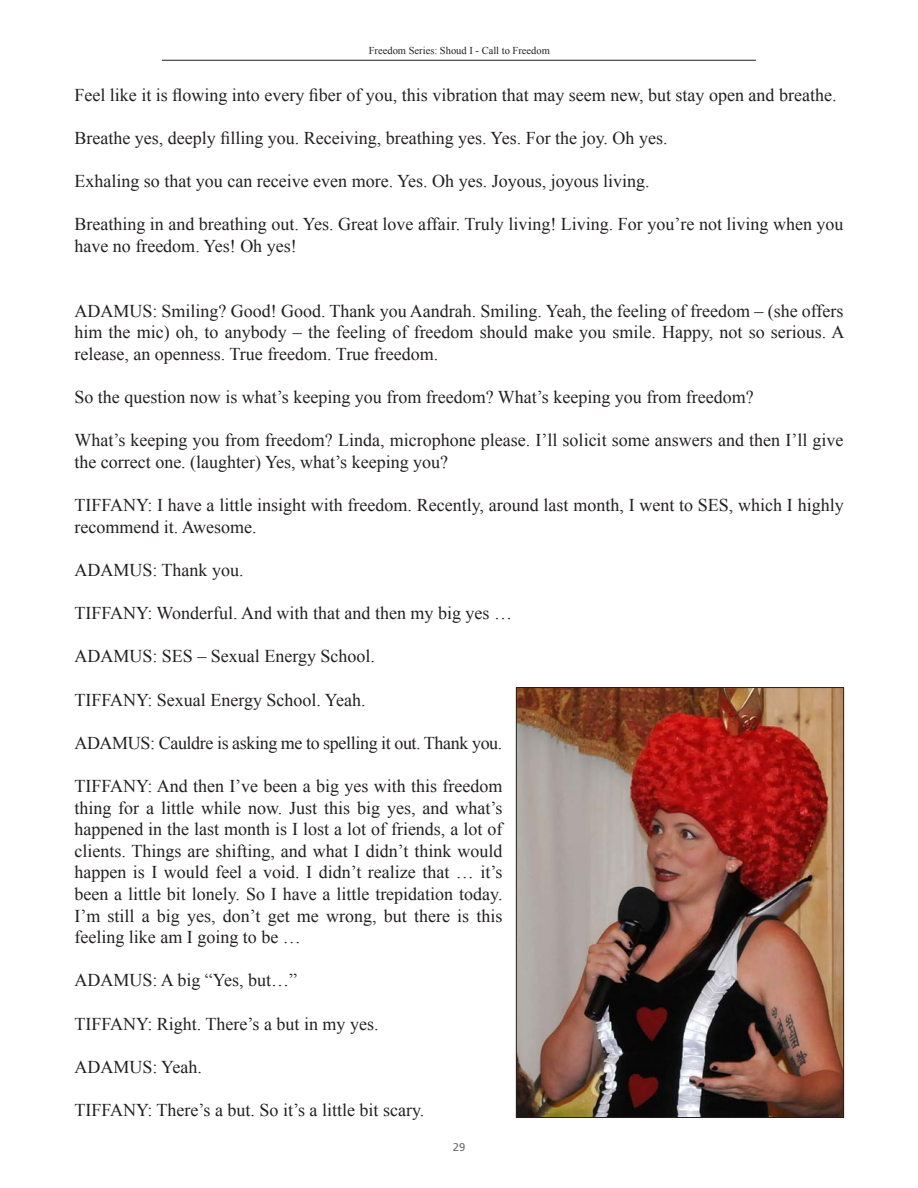
<style>
.page{position:relative;width:918px;height:1188px;background:#fff}
.page>*{position:absolute;margin:0;border:0;box-sizing:border-box;transform-origin:0 0}
.t1{font:18px/21.6px "Times New Roman";color:#231f20}
.t2{font:18px "Times New Roman";letter-spacing:-.02em;color:#231f20}
.t3{font:11.25px "Frutiger";color:#6c6d70}
.t4{font:10.5px "Times New Roman";color:#231f20}
</style>
<div class="page">
<hr style="left:162px;top:60px;width:594px;height:1px;background:#231f20">
<img style="left:518px;top:689px;width:324px;height:427px">
<div style="left:516px;top:687px;width:328px;height:431px;border:1px solid #231f20"></div>
<p class="t4" style="left:369px;top:43px;width:183px">Freedom Series: Shoud I - Call to Freedom</p>
<p class="t1" style="left:74px;top:84px;width:764px">Feel like it is flowing into every fiber of you, this vibration that may seem new, but stay open and breathe.</p>
<p class="t1" style="left:74px;top:127px;width:595px">Breathe yes, deeply filling you. Receiving, breathing yes. Yes. For the joy. Oh yes.</p>
<p class="t1" style="left:74px;top:170px;width:577px">Exhaling so that you can receive even more. Yes. Oh yes. Joyous, joyous living.</p>
<p class="t1" style="left:74px;top:213px;width:771px">Breathing in and breathing out. Yes. Great love affair. Truly living! Living. For you’re not living when you have no freedom. Yes! Oh yes!</p>
<p class="t1" style="left:74px;top:300px;width:772px;text-align:justify">ADAMUS: Smiling? Good! Good. Thank you Aandrah. Smiling. Yeah, the feeling of freedom – (she offers him the mic) oh, to anybody – the feeling of freedom should make you smile. Happy, not so serious. A release, an openness. True freedom. True freedom.</p>
<p class="t1" style="left:74px;top:386px;width:681px">So the question now is what’s keeping you from freedom? What’s keeping you from freedom?</p>
<p class="t1" style="left:74px;top:429px;width:771px">What’s keeping you from freedom? Linda, microphone please. I’ll solicit some answers and then I’ll give the correct one. (laughter) Yes, what’s keeping you?</p>
<p class="t1" style="left:74px;top:494px;width:771px">TIFFANY: I have a little insight with freedom. Recently, around last month, I went to SES, which I highly recommend it. Awesome.</p>
<p class="t1" style="left:74px;top:559px;width:171px">ADAMUS: Thank you.</p>
<p class="t1" style="left:74px;top:602px;width:439px">TIFFANY: Wonderful. And with that and then my big yes …</p>
<p class="t1" style="left:74px;top:645px;width:302px">ADAMUS: SES – Sexual Energy School.</p>
<p class="t1" style="left:74px;top:688px;width:293px">TIFFANY: Sexual Energy School. Yeah.</p>
<p class="t2" style="left:74px;top:731px;width:430px">ADAMUS: Cauldre is asking me to spelling it out. Thank you.</p>
<p class="t1" style="left:74px;top:775px;width:430px;text-align:justify">TIFFANY: And then I’ve been a big yes with this freedom thing for a little while now. Just this big yes, and what’s happened in the last month is I lost a lot of friends, a lot of clients. Things are shifting, and what I didn’t think would happen is I would feel a void. I didn’t realize that … it’s been a little bit lonely. So I have a little trepidation today.<br>I’m still a big yes, don’t get me wrong, but there is this feeling like am I going to be …</p>
<p class="t1" style="left:74px;top:969px;width:224px">ADAMUS: A big “Yes, but…”</p>
<p class="t1" style="left:74px;top:1012px;width:306px">TIFFANY: Right. There’s a but in my yes.</p>
<p class="t1" style="left:74px;top:1056px;width:129px">ADAMUS: Yeah.</p>
<p class="t1" style="left:74px;top:1099px;width:351px">TIFFANY: There’s a but. So it’s a little bit scary.</p>
<p class="t3" style="left:453px;top:1141px;width:14px">29</p>
</div>
